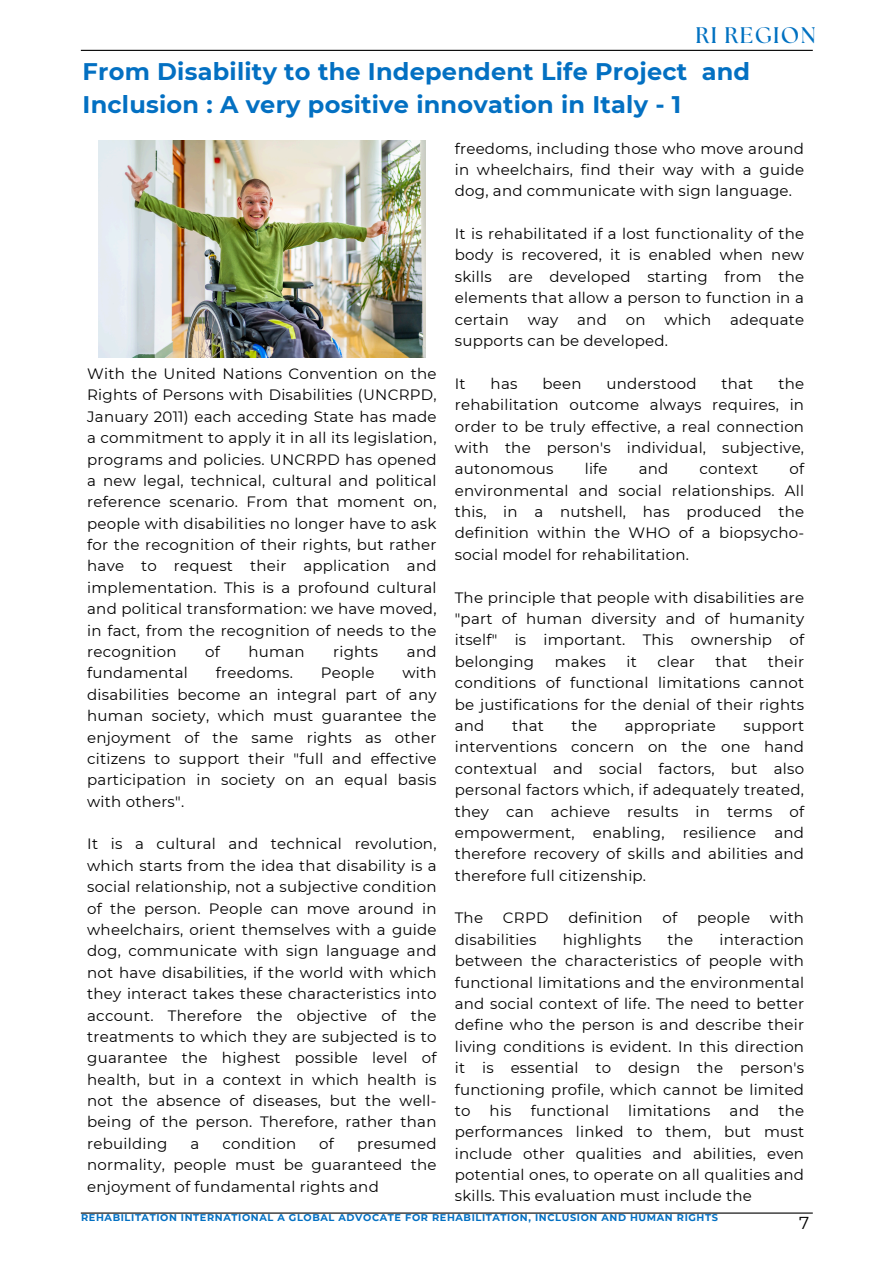
<style>
.page{position:relative;width:894px;height:1264px;background:#fff}
.page>*{position:absolute;margin:0;border:0;box-sizing:border-box;transform-origin:0 0}
.t1{font:700 24px/32.7px "Montserrat";letter-spacing:.01em;color:#0370c2}
.t2{font:700 22.5px "The Seasons";letter-spacing:.065em;color:#0171c1}
.t3{font:17.25px "Montserrat";color:#000}
.t4{font:15px/21.3px "Montserrat";letter-spacing:.015em;color:#000;text-align:justify}
.t5{font:700 9.75px "Montserrat";letter-spacing:.065em;color:#0370c2}
</style>
<div class="page">
<hr style="left:81px;top:50px;width:731px;height:1px;background:#000">
<hr style="left:81px;top:1212px;width:731px;height:1px;background:#000">
<img style="left:99px;top:140px;width:326px;height:217px">
<p class="t2" style="left:695px;top:25px;width:122px">RI REGION</p>
<p class="t1" style="left:82px;top:55px;width:669px">From Disability to the Independent Life Project and<br>Inclusion : A very positive innovation in Italy - 1</p>
<h1 class="t4" style="left:87px;top:363px;width:351px">With the United Nations Convention on the Rights of Persons with Disabilities (UNCRPD, January 2011) each acceding State has made a commitment to apply it in all its legislation, programs and policies. UNCRPD has opened a new legal, technical, cultural and political reference scenario. From that moment on, people with disabilities no longer have to ask for the recognition of their rights, but rather have to request their application and implementation. This is a profound cultural and political transformation: we have moved, in fact, from the recognition of needs to the recognition</h1>
<h1 class="t4" style="left:205px;top:641px;width:16px">of</h1>
<h1 class="t4" style="left:248px;top:641px;width:58px">human</h1>
<h1 class="t4" style="left:333px;top:641px;width:47px">rights</h1>
<h1 class="t4" style="left:407px;top:641px;width:31px">and</h1>
<h1 class="t4" style="left:87px;top:662px;width:102px">fundamental</h1>
<h1 class="t4" style="left:216px;top:662px;width:78px">freedoms.</h1>
<h1 class="t4" style="left:321px;top:662px;width:55px">People</h1>
<h1 class="t4" style="left:87px;top:662px;width:351px;text-indent:315px">with disabilities become an integral part of any human society, which must guarantee the enjoyment of the same rights as other citizens to support their "full and effective participation in society on an equal basis with others".</h1>
<p class="t4" style="left:87px;top:833px;width:351px">It is a cultural and technical revolution, which starts from the idea that disability is a social relationship, not a subjective condition of the person. People can move around in wheelchairs, orient themselves with a guide dog, communicate with sign language and not have disabilities, if the world with which they interact takes these characteristics into account. Therefore the objective of the treatments to which they are subjected is to guarantee the highest possible level of health, but in a context in which health is not the absence of diseases, but the well&shy;being of the person. Therefore, rather than rebuilding</p>
<p class="t4" style="left:190px;top:1132px;width:10px">a</p>
<p class="t4" style="left:222px;top:1132px;width:75px">condition</p>
<p class="t4" style="left:319px;top:1132px;width:16px">of</p>
<p class="t4" style="left:87px;top:1132px;width:351px;text-indent:270px">presumed normality, people must be guaranteed the enjoyment of fundamental rights and</p>
<h2 class="t4" style="left:454px;top:137px;width:351px">freedoms, including those who move around in wheelchairs, find their way with a guide dog, and communicate with sign language.</h2>
<p class="t4" style="left:454px;top:223px;width:351px">It is rehabilitated if a lost functionality of the body is recovered, it is enabled when new skills are developed starting from the elements that allow a person to function in a certain</p>
<p class="t4" style="left:527px;top:308px;width:32px">way</p>
<p class="t4" style="left:577px;top:308px;width:31px">and</p>
<p class="t4" style="left:625px;top:308px;width:21px">on</p>
<p class="t4" style="left:664px;top:308px;width:48px">which</p>
<p class="t4" style="left:730px;top:308px;width:75px">adequate</p>
<p class="t4" style="left:454px;top:330px;width:215px">supports can be developed.</p>
<p class="t4" style="left:454px;top:373px;width:12px">It</p>
<p class="t4" style="left:490px;top:373px;width:28px">has</p>
<p class="t4" style="left:542px;top:373px;width:41px">been</p>
<p class="t4" style="left:606px;top:373px;width:91px">understood</p>
<p class="t4" style="left:721px;top:373px;width:33px">that</p>
<p class="t4" style="left:454px;top:373px;width:351px;text-indent:323px">the rehabilitation outcome always requires, in order to be truly effective, a real connection with the person's individual, subjective, autonomous</p>
<p class="t4" style="left:454px;top:458px;width:351px;text-indent:334px">of environmental and social relationships. All this, in a nutshell, has produced the definition within the WHO of a biopsycho&shy;social model for rehabilitation.</p>
<p class="t4" style="left:454px;top:586px;width:351px">The principle that people with disabilities are "part of human diversity and of humanity itself" is important. This ownership of belonging</p>
<p class="t4" style="left:584px;top:458px;width:24px">life</p>
<p class="t4" style="left:638px;top:458px;width:31px">and</p>
<p class="t4" style="left:699px;top:458px;width:60px">context</p>
<p class="t4" style="left:454px;top:650px;width:351px;text-indent:313px">their conditions of functional limitations cannot be justifications for the denial of their rights and</p>
<p class="t4" style="left:554px;top:650px;width:53px">makes</p>
<p class="t4" style="left:626px;top:650px;width:12px">it</p>
<p class="t4" style="left:657px;top:650px;width:39px">clear</p>
<p class="t4" style="left:715px;top:650px;width:33px">that</p>
<p class="t4" style="left:512px;top:715px;width:33px">that</p>
<p class="t4" style="left:571px;top:715px;width:27px">the</p>
<p class="t4" style="left:624px;top:715px;width:93px">appropriate</p>
<p class="t4" style="left:454px;top:715px;width:351px;text-indent:288px">support interventions concern on the one hand contextual and social factors, but also personal factors which, if adequately treated, they can achieve results in terms of empowerment, enabling, resilience and therefore recovery of skills and abilities and therefore full citizenship.</p>
<p class="t4" style="left:454px;top:907px;width:30px">The</p>
<p class="t4" style="left:503px;top:907px;width:47px">CRPD</p>
<p class="t4" style="left:568px;top:907px;width:76px">definition</p>
<p class="t4" style="left:662px;top:907px;width:16px">of</p>
<p class="t4" style="left:696px;top:907px;width:55px">people</p>
<p class="t4" style="left:769px;top:907px;width:36px">with</p>
<p class="t4" style="left:454px;top:928px;width:83px">disabilities</p>
<p class="t4" style="left:562px;top:928px;width:80px">highlights</p>
<p class="t4" style="left:667px;top:928px;width:27px">the</p>
<p class="t4" style="left:454px;top:928px;width:351px;text-indent:264px">interaction between the characteristics of people with functional limitations and the environmental and social context of life. The need to better define who the person is and describe their living conditions is evident. In this direction it is essential to design the person's functioning profile, which cannot be limited to</p>
<p class="t4" style="left:489px;top:1099px;width:23px">his</p>
<p class="t4" style="left:530px;top:1099px;width:80px">functional</p>
<p class="t4" style="left:628px;top:1099px;width:84px">limitations</p>
<p class="t4" style="left:729px;top:1099px;width:31px">and</p>
<p class="t4" style="left:454px;top:1099px;width:351px;text-indent:323px">the performances linked to them, but must include other qualities and abilities, even potential ones, to operate on all qualities and skills. This evaluation must include the</p>
<p class="t5" style="left:81px;top:1211px;width:638px">REHABILITATION INTERNATIONAL A GLOBAL ADVOCATE FOR REHABILITATION, INCLUSION AND HUMAN RIGHTS</p>
<p class="t3" style="left:799px;top:1212px;width:12px">7</p>
</div>
